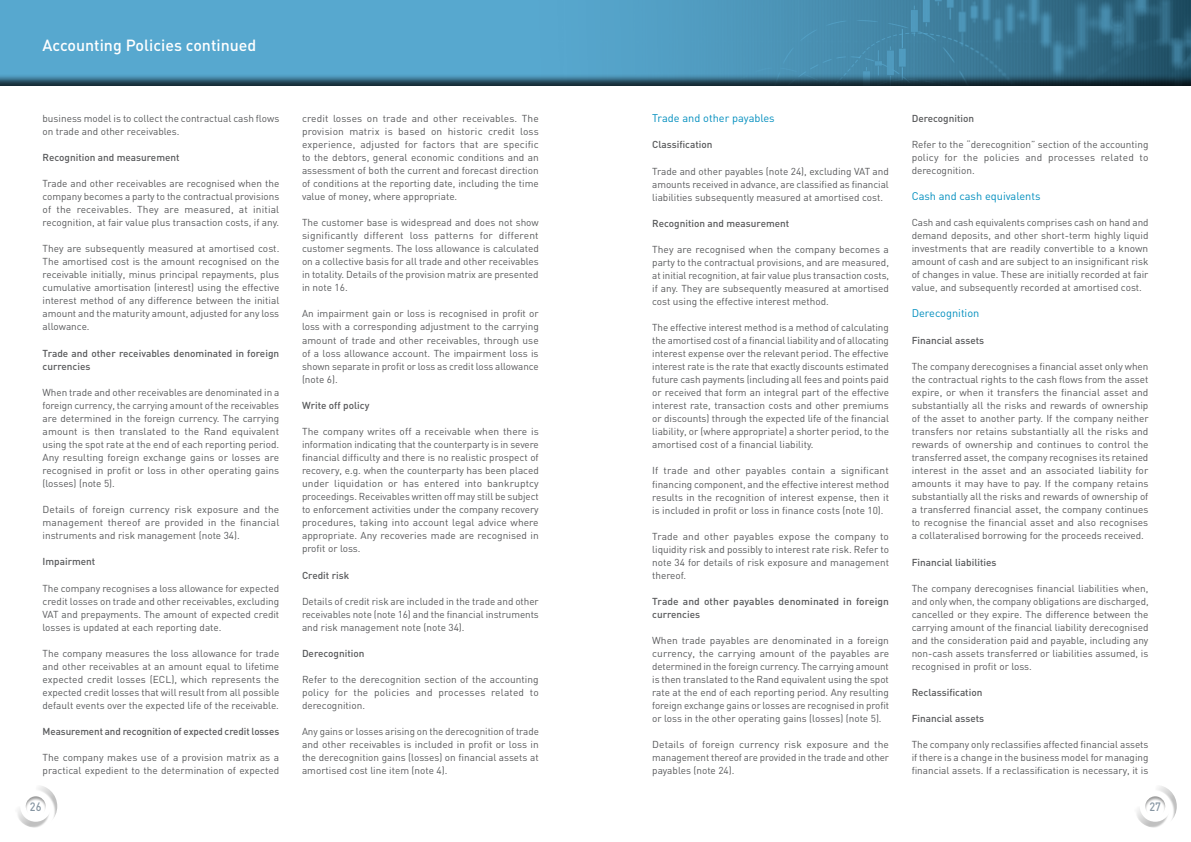
<style>
.page{position:relative;width:1191px;height:842px;background:#fff}
.page>*{position:absolute;margin:0;border:0;box-sizing:border-box;transform-origin:0 0}
.t1{font:500 16px "DIN";color:#fff}
.t2{font:500 12px "DIN";color:#8695a2;scale:.9 1}
.t3{font:11px "DIN";color:#008ebe}
.t4{font:10px/13.1px "DIN";color:#58595b;text-align:justify}
.t5{font:500 10px/13.1px "DIN";color:#58595b}
</style>
<div class="page">
<div style="left:0;top:0;width:1191px;height:87px;background:#000;opacity:.75"></div>
<div style="left:5px;top:778px;width:61px;height:50px;background:#000;opacity:.25"></div>
<div style="left:17px;top:788px;width:38px;height:28px;background:#000;opacity:.4"></div>
<div style="left:1125px;top:778px;width:60px;height:50px;background:#000;opacity:.25"></div>
<div style="left:1137px;top:788px;width:37px;height:28px;background:#000;opacity:.4"></div>
<h1 class="t1" style="left:43px;top:35px;width:215px">Accounting Policies continued</h1>
<p class="t4" style="left:43px;top:111px;width:238px">business model is to collect the contractual cash flows on trade and other receivables.</p>
<p class="t5" style="left:43px;top:150px;width:139px">Recognition and measurement</p>
<p class="t4" style="left:43px;top:176px;width:238px">Trade and other receivables are recognised when the company becomes a party to the contractual provisions of the receivables. They are measured, at initial recognition, at fair value plus transaction costs, if any.</p>
<p class="t4" style="left:43px;top:242px;width:238px">They are subsequently measured at amortised cost.<br>The amortised cost is the amount recognised on the receivable initially, minus principal repayments, plus cumulative amortisation (interest) using the effective interest method of any difference between the initial amount and the maturity amount, adjusted for any loss allowance.</p>
<p class="t5" style="left:43px;top:346px;width:238px">Trade and other receivables denominated in foreign currencies</p>
<p class="t4" style="left:43px;top:385px;width:238px">When trade and other receivables are denominated in a foreign currency, the carrying amount of the receivables are determined in the foreign currency. The carrying amount is then translated to the Rand equivalent using the spot rate at the end of each reporting period.<br>Any resulting foreign exchange gains or losses are recognised in profit or loss in other operating gains (losses) (note 5).</p>
<p class="t4" style="left:43px;top:503px;width:238px">Details of foreign currency risk exposure and the management thereof are provided in the financial instruments and risk management (note 34).</p>
<p class="t5" style="left:43px;top:555px;width:54px">Impairment</p>
<p class="t4" style="left:43px;top:581px;width:238px">The company recognises a loss allowance for expected credit losses on trade and other receivables, excluding VAT and prepayments. The amount of expected credit losses is updated at each reporting date.</p>
<p class="t4" style="left:43px;top:646px;width:238px">The company measures the loss allowance for trade and other receivables at an amount equal to lifetime expected credit losses (ECL), which represents the expected credit losses that will result from all possible default events over the expected life of the receivable.</p>
<p class="t5" style="left:43px;top:725px;width:238px">Measurement and recognition of expected credit losses</p>
<p class="t4" style="left:43px;top:751px;width:238px">The company makes use of a provision matrix as a practical expedient to the determination of expected</p>
<p class="t4" style="left:302px;top:111px;width:238px">credit losses on trade and other receivables. The provision matrix is based on historic credit loss experience, adjusted for factors that are specific to the debtors, general economic conditions and an assessment of both the current and forecast direction of conditions at the reporting date, including the time value of money, where appropriate.</p>
<p class="t4" style="left:302px;top:216px;width:238px">The customer base is widespread and does not show significantly different loss patterns for different customer segments. The loss allowance is calculated on a collective basis for all trade and other receivables in totality. Details of the provision matrix are presented in note 16.</p>
<p class="t4" style="left:302px;top:307px;width:238px">An impairment gain or loss is recognised in profit or loss with a corresponding adjustment to the carrying amount of trade and other receivables, through use of a loss allowance account. The impairment loss is shown separate in profit or loss as credit loss allowance (note 6).</p>
<p class="t5" style="left:302px;top:398px;width:69px">Write off policy</p>
<p class="t4" style="left:302px;top:425px;width:238px">The company writes off a receivable when there is information indicating that the counterparty is in severe financial difficulty and there is no realistic prospect of recovery, e.g. when the counterparty has been placed under liquidation or has entered into bankruptcy proceedings. Receivables written off may still be subject to enforcement activities under the company recovery procedures, taking into account legal advice where appropriate. Any recoveries made are recognised in profit or loss.</p>
<p class="t5" style="left:302px;top:568px;width:49px">Credit risk</p>
<p class="t4" style="left:302px;top:594px;width:238px">Details of credit risk are included in the trade and other receivables note (note 16) and the financial instruments and risk management note (note 34).</p>
<p class="t5" style="left:302px;top:646px;width:64px">Derecognition</p>
<p class="t4" style="left:302px;top:673px;width:238px">Refer to the derecognition section of the accounting policy for the policies and processes related to derecognition.</p>
<p class="t4" style="left:302px;top:725px;width:238px">Any gains or losses arising on the derecognition of trade and other receivables is included in profit or loss in the derecognition gains (losses) on financial assets at amortised cost line item (note 4).</p>
<p class="t3" style="left:652px;top:111px;width:124px">Trade and other payables</p>
<p class="t5" style="left:652px;top:138px;width:62px">Classification</p>
<p class="t4" style="left:652px;top:164px;width:238px">Trade and other payables (note 24), excluding VAT and amounts received in advance, are classified as financial liabilities subsequently measured at amortised cost.</p>
<p class="t5" style="left:652px;top:216px;width:139px">Recognition and measurement</p>
<p class="t4" style="left:652px;top:242px;width:238px">They are recognised when the company becomes a party to the contractual provisions, and are measured, at initial recognition, at fair value plus transaction costs, if any. They are subsequently measured at amortised cost using the effective interest method.</p>
<p class="t4" style="left:652px;top:321px;width:238px">The effective interest method is a method of calculating the amortised cost of a financial liability and of allocating interest expense over the relevant period. The effective interest rate is the rate that exactly discounts estimated future cash payments (including all fees and points paid or received that form an integral part of the effective interest rate, transaction costs and other premiums or discounts) through the expected life of the financial liability, or (where appropriate) a shorter period, to the amortised cost of a financial liability.</p>
<p class="t4" style="left:652px;top:464px;width:238px">If trade and other payables contain a significant financing component, and the effective interest method results in the recognition of interest expense, then it is included in profit or loss in finance costs (note 10).</p>
<p class="t4" style="left:652px;top:529px;width:238px">Trade and other payables expose the company to liquidity risk and possibly to interest rate risk. Refer to note 34 for details of risk exposure and management thereof.</p>
<p class="t5" style="left:652px;top:594px;width:238px">Trade and other payables denominated in foreign currencies</p>
<p class="t4" style="left:652px;top:634px;width:238px">When trade payables are denominated in a foreign currency, the carrying amount of the payables are determined in the foreign currency. The carrying amount is then translated to the Rand equivalent using the spot rate at the end of each reporting period. Any resulting foreign exchange gains or losses are recognised in profit or loss in the other operating gains (losses) (note 5).</p>
<p class="t4" style="left:652px;top:738px;width:238px">Details of foreign currency risk exposure and the management thereof are provided in the trade and other payables (note 24).</p>
<p class="t5" style="left:911px;top:111px;width:64px">Derecognition</p>
<p class="t4" style="left:911px;top:137px;width:238px">Refer to the “derecognition” section of the accounting policy for the policies and processes related to derecognition.</p>
<p class="t3" style="left:911px;top:189px;width:130px">Cash and cash equivalents</p>
<p class="t4" style="left:911px;top:216px;width:238px">Cash and cash equivalents comprises cash on hand and demand deposits, and other short-term highly liquid investments that are readily convertible to a known amount of cash and are subject to an insignificant risk of changes in value. These are initially recorded at fair value, and subsequently recorded at amortised cost.</p>
<p class="t3" style="left:911px;top:307px;width:69px">Derecognition</p>
<p class="t5" style="left:911px;top:333px;width:74px">Financial assets</p>
<p class="t4" style="left:911px;top:359px;width:238px">The company derecognises a financial asset only when the contractual rights to the cash flows from the asset expire, or when it transfers the financial asset and substantially all the risks and rewards of ownership of the asset to another party. If the company neither transfers nor retains substantially all the risks and rewards of ownership and continues to control the transferred asset, the company recognises its retained interest in the asset and an associated liability for amounts it may have to pay. If the company retains substantially all the risks and rewards of ownership of a transferred financial asset, the company continues to recognise the financial asset and also recognises a collateralised borrowing for the proceeds received.</p>
<p class="t5" style="left:911px;top:555px;width:86px">Financial liabilities</p>
<p class="t4" style="left:911px;top:581px;width:238px">The company derecognises financial liabilities when, and only when, the company obligations are discharged, cancelled or they expire. The difference between the carrying amount of the financial liability derecognised and the consideration paid and payable, including any non-cash assets transferred or liabilities assumed, is recognised in profit or loss.</p>
<p class="t5" style="left:911px;top:685px;width:72px">Reclassification</p>
<p class="t5" style="left:911px;top:712px;width:74px">Financial assets</p>
<p class="t4" style="left:911px;top:738px;width:238px">The company only reclassifies affected financial assets if there is a change in the business model for managing financial assets. If a reclassification is necessary, it is</p>
<p class="t2" style="left:30px;top:799px;width:14px">26</p>
<p class="t2" style="left:1149px;top:799px;width:14px">27</p>
</div>
